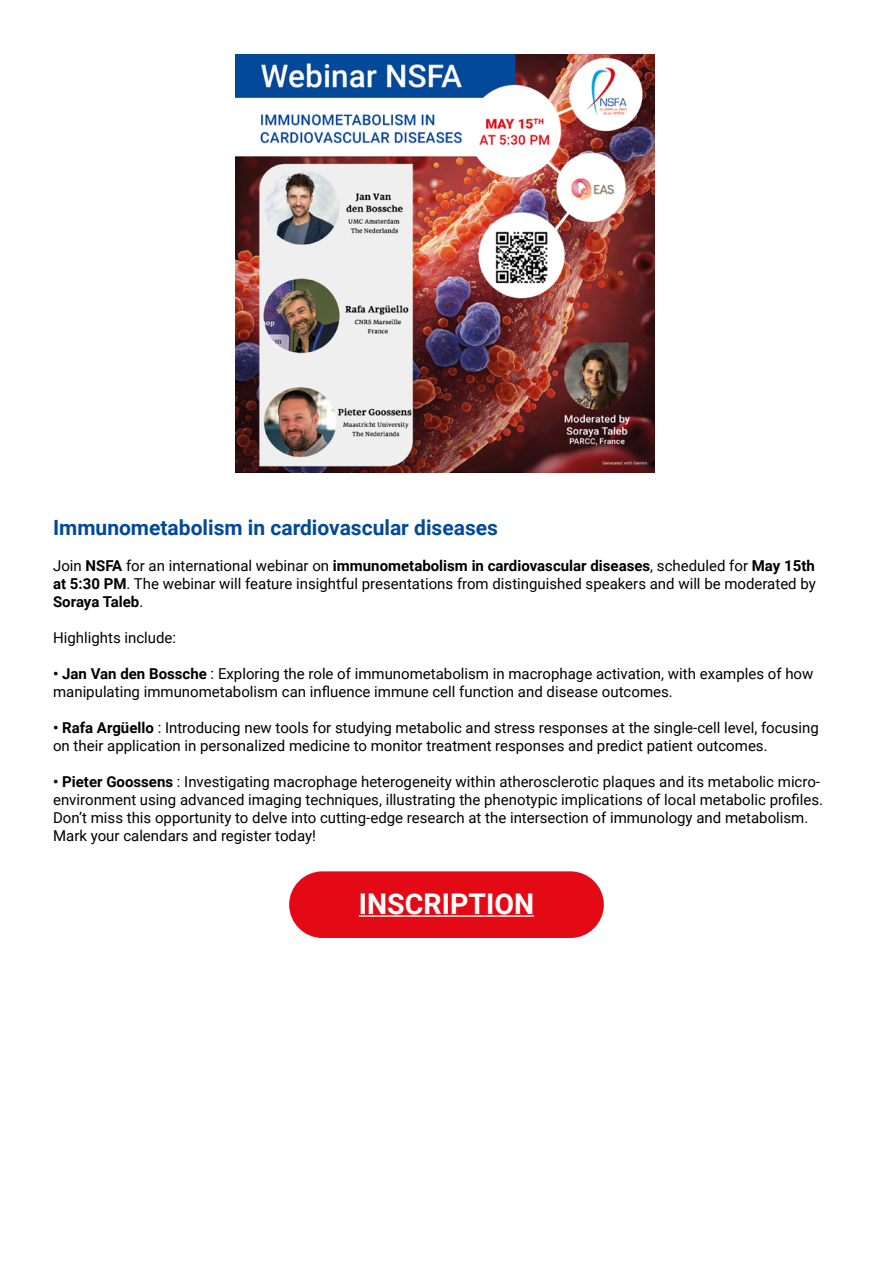
<style>
.page{position:relative;width:893px;height:1263px;background:#fff}
.page>*{position:absolute;margin:0;border:0;box-sizing:border-box;transform-origin:0 0}
.t1{font:700 28.5px "Roboto";color:#fff}
.t2{font:700 21px "Roboto";color:#02499a}
.t3{font:15px/18px "Roboto";color:#000}
.s1{font-weight:700}
</style>
<div class="page">
<img style="left:236px;top:54px;width:418px;height:418px">
<div style="left:289px;top:871px;width:315px;height:67px;background:#e30a15;border-radius:33px"></div>
<hr style="left:359px;top:915px;width:175px;height:2px;background:#fff">
<h2 class="t2" style="left:53px;top:512px;width:446px">Immunometabolism in cardiovascular diseases</h2>
<p class="t3" style="left:53px;top:556px;width:764px;text-align:justify">Join <span class="s1">NSFA</span> for an international webinar on <span class="s1">immunometabolism in cardiovascular diseases</span>, scheduled for <span class="s1">May 15th at 5:30 PM</span>. The webinar will feature insightful presentations from distinguished speakers and will be moderated by <span class="s1">Soraya Taleb</span>.</p>
<p class="t3" style="left:53px;top:628px;width:125px">Highlights include:</p>
<p class="t3" style="left:53px;top:664px;width:762px"><span class="s1">• Jan Van den Bossche</span> : Exploring the role of immunometabolism in macrophage activation, with examples of how manipulating immunometabolism can influence immune cell function and disease outcomes.</p>
<p class="t3" style="left:53px;top:718px;width:767px"><span class="s1">• Rafa Argüello</span> : Introducing new tools for studying metabolic and stress responses at the single-cell level, focusing on their application in personalized medicine to monitor treatment responses and predict patient outcomes.</p>
<p class="t3" style="left:53px;top:772px;width:771px"><span class="s1">• Pieter Goossens</span> : Investigating macrophage heterogeneity within atherosclerotic plaques and its metabolic micro&shy;environment using advanced imaging techniques, illustrating the phenotypic implications of local metabolic profiles.<br>Don’t miss this opportunity to delve into cutting-edge research at the intersection of immunology and metabolism.<br>Mark your calendars and register today!</p>
<h1 class="t1" style="left:359px;top:884px;width:177px">INSCRIPTION</h1>
</div>
